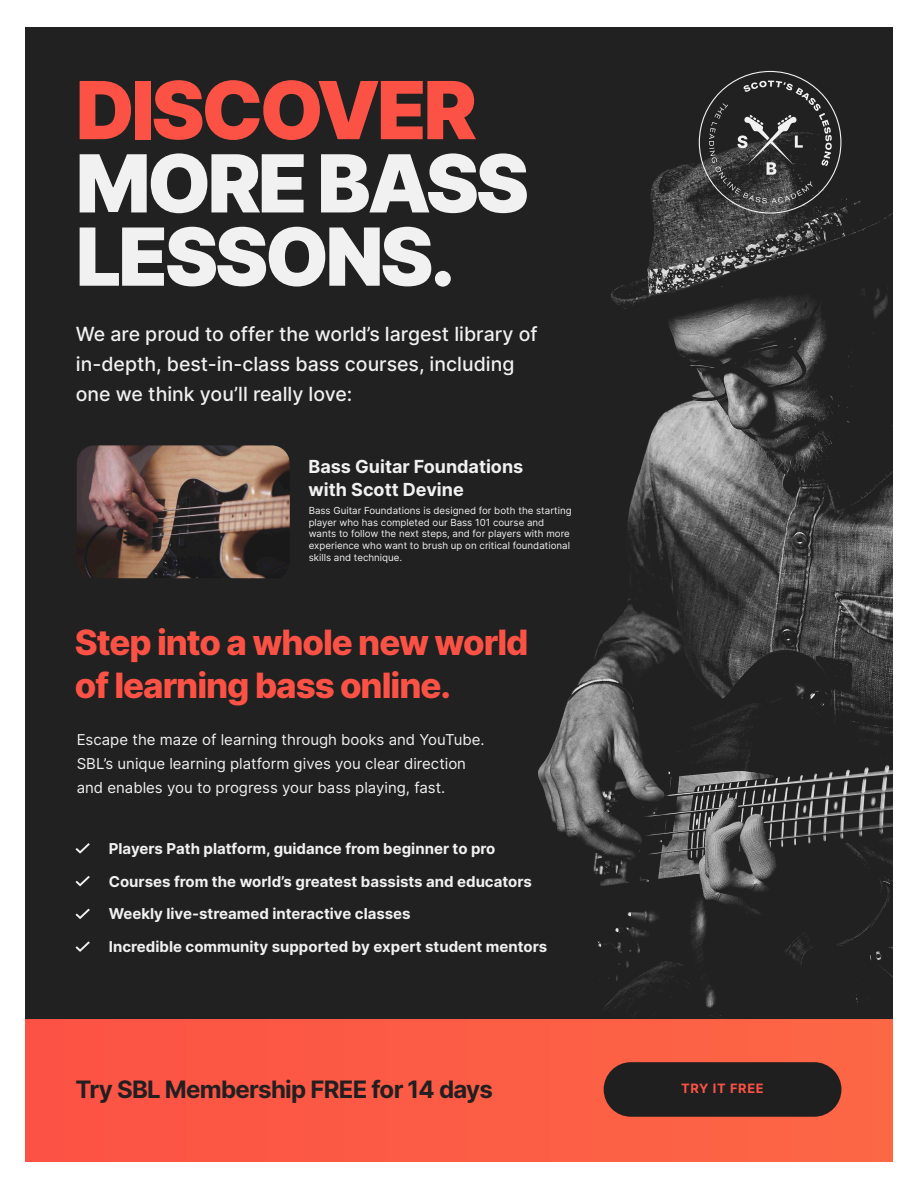
<style>
.page{position:relative;width:918px;height:1188px;background:#fff}
.page>*{position:absolute;margin:0;border:0;box-sizing:border-box;transform-origin:0 0}
.Heading_-_Large{font:900 80.1px/73.2px "Inter";letter-spacing:-.04em;color:#f1f1f1}
.Heading_-_Large-2{font:800 34.8px/43.7px "Inter";letter-spacing:-.03em;color:#fc5245}
.Heading_-_Page_Title{font:700 24px "Inter";letter-spacing:-.03em;color:#231f20}
.Body_Text{font:500 19.5px/30px "Inter";color:#f1f1f1}
.Heading_-_3{font:700 18px "Inter";color:#f1f1f1}
.Body_Text-2{font:700 15px "Inter";color:#f1f1f1}
.Body_Text-3{font:15px/24px "Inter";color:#f1f1f1}
.Body_Text-4{font:700 12.9px "Inter";letter-spacing:.05em;color:#fc5245}
.Footer_Note{font:9.75px/11.7px "Inter";color:#f1f1f1}
.s1{color:#fc5245}
</style>
<div class="page">
<div style="left:25px;top:27px;width:868px;height:998px;background:#212121"></div>
<img style="left:58px;top:70px;width:835px;height:950px">
<svg style="left:699px;top:71px;width:142px;height:143px"></svg>
<svg style="left:76px;top:941px;width:14px;height:11px"></svg>
<svg style="left:76px;top:909px;width:14px;height:10px"></svg>
<svg style="left:76px;top:876px;width:14px;height:10px"></svg>
<svg style="left:76px;top:843px;width:14px;height:11px"></svg>
<div style="left:25px;top:1020px;width:868px;height:141px;background:#fc5b45"></div>
<div style="left:604px;top:1062px;width:237px;height:55px;background:#1f1f1f;border-radius:27px"></div>
<img style="left:77px;top:445px;width:213px;height:133px">
<p class="Heading_-_Large" style="left:76px;top:72px;width:455px"><span class="s1">DISCOVER<br></span>MORE BASS<br>LESSONS.</p>
<p class="Body_Text" style="left:76px;top:318px;width:463px">We are proud to offer the world’s largest library of in-depth, best-in-class bass courses, including one we think you’ll really love:</p>
<p class="Heading_-_3" style="left:308px;top:454px;width:216px">Bass Guitar Foundations</p>
<p class="Heading_-_3" style="left:308px;top:476px;width:157px">with Scott Devine</p>
<p class="Footer_Note" style="left:309px;top:504px;width:265px">Bass Guitar Foundations is designed for both the starting player who has completed our Bass 101 course and wants to follow the next steps, and for players with more experience who want to brush up on critical foundational skills and technique.</p>
<p class="Heading_-_Large-2" style="left:75px;top:619px;width:455px">Step into a whole new world of learning bass online.</p>
<p class="Body_Text-3" style="left:77px;top:727px;width:409px">Escape the maze of learning through books and YouTube.<br>SBL’s unique learning platform gives you clear direction and enables you to progress your bass playing, fast.</p>
<p class="Body_Text-2" style="left:109px;top:838px;width:388px">Players Path platform, guidance from beginner to pro</p>
<p class="Body_Text-2" style="left:109px;top:870px;width:425px">Courses from the world’s greatest bassists and educators</p>
<p class="Body_Text-2" style="left:109px;top:903px;width:303px">Weekly live-streamed interactive classes</p>
<p class="Body_Text-2" style="left:109px;top:935px;width:440px">Incredible community supported by expert student mentors</p>
<p class="Heading_-_Page_Title" style="left:75px;top:1072px;width:419px">Try SBL Membership FREE for 14 days</p>
<p class="Body_Text-4" style="left:681px;top:1079px;width:84px">TRY IT FREE</p>
</div>
